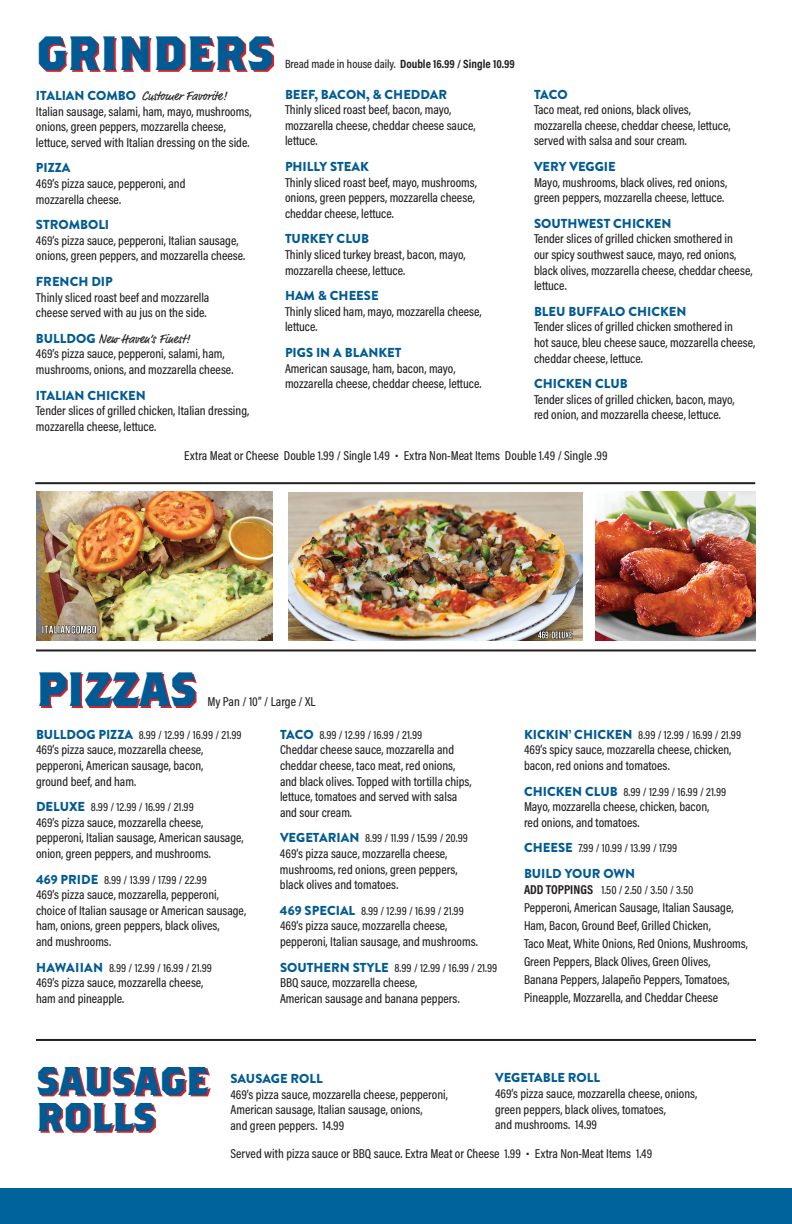
<style>
.page{position:relative;width:792px;height:1224px;background:#fff}
.page>*{position:absolute;margin:0;border:0;box-sizing:border-box;transform-origin:0 0}
.t1{font:700 48px "Brothers OT";color:#005a93}
.t2{font:700 40px/36px "Brothers OT";color:#005a93}
.t3{font:500 13px/15.6px "Acumin Pro Cond";color:#231f20}
.t4{font:900 13px "Brandon Grotesque";color:#005a93}
.t5{font:13px "Market Pro";color:#231f20}
.t6{font:500 12px "Acumin Pro Cond";letter-spacing:.005em;color:#231f20}
.t7{font:700 12px "Acumin Pro Cond";color:#231f20}
.s1{font-weight:500}
.s2{font-weight:700;font-size:12px}
.s3{font-family:"Brandon Grotesque";font-weight:900;color:#005a93}
.s4{font-family:"Brandon Grotesque";font-weight:900;font-size:13px;color:#005a93}
.s5{font-weight:700;font-size:13px}
</style>
<div class="page">
<svg style="left:41px;top:38px;width:233px;height:34px;fill:#d1232a"></svg>
<img style="left:36px;top:491px;width:237px;height:150px">
<img style="left:288px;top:492px;width:295px;height:149px">
<div style="left:0;top:1188px;width:792px;height:36px;background:#00639c"></div>
<img style="left:596px;top:491px;width:160px;height:150px">
<svg style="left:41px;top:674px;width:156px;height:34px;fill:#d1232a"></svg>
<svg style="left:39px;top:1068px;width:171px;height:65px"></svg>
<hr style="left:36px;top:1039px;width:720px;height:2px;background:#231f20">
<hr style="left:35px;top:482px;width:720px;height:2px;background:#231f20">
<hr style="left:36px;top:649px;width:720px;height:2px;background:#231f20">
<h1 class="t1" style="left:36px;top:31px;width:240px">GRINDERS</h1>
<p class="t7" style="left:285px;top:56px;width:231px"><span class="s1">Bread made in house daily.</span> Double 16.99 / Single 10.99</p>
<p class="t4" style="left:534px;top:85px;width:35px">TACO</p>
<p class="t3" style="left:534px;top:102px;width:198px">Taco meat, red onions, black olives, mozzarella cheese, cheddar cheese, lettuce, served with salsa and sour cream.</p>
<p class="t4" style="left:534px;top:157px;width:83px">VERY VEGGIE</p>
<p class="t3" style="left:534px;top:174px;width:195px">Mayo, mushrooms, black olives, red onions, green peppers, mozzarella cheese, lettuce.</p>
<p class="t4" style="left:534px;top:214px;width:139px">SOUTHWEST CHICKEN</p>
<p class="t3" style="left:534px;top:231px;width:220px">Tender slices of grilled chicken smothered in<br>our spicy southwest sauce, mayo, red onions, black olives, mozzarella cheese, cheddar cheese, lettuce.</p>
<p class="t4" style="left:534px;top:302px;width:154px">BLEU BUFFALO CHICKEN</p>
<p class="t3" style="left:534px;top:319px;width:223px">Tender slices of grilled chicken smothered in<br>hot sauce, bleu cheese sauce, mozzarella cheese, cheddar cheese, lettuce.</p>
<p class="t4" style="left:534px;top:374px;width:95px">CHICKEN CLUB</p>
<p class="t3" style="left:534px;top:391px;width:202px">Tender slices of grilled chicken, bacon, mayo, red onion, and mozzarella cheese, lettuce.</p>
<p class="t3" style="left:184px;top:448px;width:425px">Extra Meat or Cheese Double 1.99 / Single 1.49 <span class="s2">•</span> Extra Non-Meat Items Double 1.49 / Single .99</p>
<p class="t4" style="left:285px;top:85px;width:164px">BEEF, BACON, &amp; CHEDDAR</p>
<p class="t3" style="left:285px;top:102px;width:192px">Thinly sliced roast beef, bacon, mayo, mozzarella cheese, cheddar cheese sauce, lettuce.</p>
<p class="t4" style="left:285px;top:157px;width:85px">PHILLY STEAK</p>
<p class="t3" style="left:285px;top:174px;width:193px">Thinly sliced roast beef, mayo, mushrooms, onions, green peppers, mozzarella cheese, cheddar cheese, lettuce.</p>
<p class="t4" style="left:285px;top:230px;width:86px">TURKEY CLUB</p>
<p class="t3" style="left:285px;top:246px;width:182px">Thinly sliced turkey breast, bacon, mayo, mozzarella cheese, lettuce.</p>
<p class="t4" style="left:285px;top:287px;width:95px">HAM &amp; CHEESE</p>
<p class="t3" style="left:285px;top:303px;width:198px">Thinly sliced ham, mayo, mozzarella cheese, lettuce.</p>
<p class="t4" style="left:285px;top:343px;width:118px">PIGS IN A BLANKET</p>
<p class="t3" style="left:285px;top:360px;width:198px">American sausage, ham, bacon, mayo, mozzarella cheese, cheddar cheese, lettuce.</p>
<p class="t5" style="left:36px;top:87px;width:192px"><span class="s3">ITALIAN COMBO</span> Customer Favorite!</p>
<p class="t3" style="left:36px;top:103px;width:217px">Italian sausage, salami, ham, mayo, mushrooms, onions, green peppers, mozzarella cheese, lettuce, served with Italian dressing on the side.</p>
<p class="t4" style="left:36px;top:159px;width:36px">PIZZA</p>
<p class="t3" style="left:36px;top:175px;width:151px">469’s pizza sauce, pepperoni, and mozzarella cheese.</p>
<p class="t4" style="left:36px;top:215px;width:75px">STROMBOLI</p>
<p class="t3" style="left:36px;top:232px;width:211px">469’s pizza sauce, pepperoni, Italian sausage, onions, green peppers, and mozzarella cheese.</p>
<p class="t4" style="left:36px;top:272px;width:78px">FRENCH DIP</p>
<p class="t3" style="left:36px;top:289px;width:175px">Thinly sliced roast beef and mozzarella cheese served with au jus on the side.</p>
<p class="t5" style="left:36px;top:330px;width:156px"><span class="s3">BULLDOG</span> New Haven’s Finest!</p>
<p class="t3" style="left:36px;top:346px;width:199px">469’s pizza sauce, pepperoni, salami, ham, mushrooms, onions, and mozzarella cheese.</p>
<p class="t4" style="left:36px;top:386px;width:111px">ITALIAN CHICKEN</p>
<p class="t3" style="left:36px;top:403px;width:215px">Tender slices of grilled chicken, Italian dressing, mozzarella cheese, lettuce.</p>
<h1 class="t1" style="left:36px;top:667px;width:163px">PIZZAS</h1>
<p class="t3" style="left:207px;top:694px;width:110px">My Pan / 10” / Large / XL</p>
<p class="t6" style="left:36px;top:727px;width:207px"><span class="s4">BULLDOG PIZZA</span> 8.99 / 12.99 / 16.99 / 21.99</p>
<p class="t3" style="left:36px;top:742px;width:169px;text-align:justify">469’s pizza sauce, mozzarella cheese, pepperoni, American sausage, bacon, ground beef, and ham.</p>
<p class="t6" style="left:36px;top:799px;width:159px"><span class="s4">DELUXE</span> 8.99 / 12.99 / 16.99 / 21.99</p>
<p class="t3" style="left:36px;top:814px;width:209px">469’s pizza sauce, mozzarella cheese, pepperoni, Italian sausage, American sausage, onion, green peppers, and mushrooms.</p>
<p class="t6" style="left:36px;top:872px;width:172px"><span class="s4">469 PRIDE</span> 8.99 / 13.99 / 17.99 / 22.99</p>
<p class="t3" style="left:36px;top:887px;width:212px">469’s pizza sauce, mozzarella, pepperoni, choice of Italian sausage or American sausage, ham, onions, green peppers, black olives,<br>and mushrooms.</p>
<p class="t6" style="left:36px;top:960px;width:177px"><span class="s4">HAWAIIAN</span> 8.99 / 12.99 / 16.99 / 21.99</p>
<p class="t3" style="left:36px;top:975px;width:169px">469’s pizza sauce, mozzarella cheese, ham and pineapple.</p>
<p class="t6" style="left:280px;top:727px;width:144px"><span class="s4">TACO</span> 8.99 / 12.99 / 16.99 / 21.99</p>
<p class="t3" style="left:280px;top:742px;width:193px">Cheddar cheese sauce, mozzarella and cheddar cheese, taco meat, red onions, and black olives. Topped with tortilla chips, lettuce, tomatoes and served with salsa and sour cream.</p>
<p class="t6" style="left:280px;top:830px;width:189px"><span class="s4">VEGETARIAN</span> 8.99 / 11.99 / 15.99 / 20.99</p>
<p class="t3" style="left:280px;top:845px;width:179px">469’s pizza sauce, mozzarella cheese, mushrooms, red onions, green peppers, black olives and tomatoes.</p>
<p class="t6" style="left:280px;top:903px;width:185px"><span class="s4">469 SPECIAL</span> 8.99 / 12.99 / 16.99 / 21.99</p>
<p class="t3" style="left:280px;top:918px;width:199px">469’s pizza sauce, mozzarella cheese, pepperoni, Italian sausage, and mushrooms.</p>
<p class="t6" style="left:280px;top:960px;width:219px"><span class="s4">SOUTHERN STYLE</span> 8.99 / 12.99 / 16.99 / 21.99</p>
<p class="t3" style="left:280px;top:975px;width:181px">BBQ sauce, mozzarella cheese,<br>American sausage and banana peppers.</p>
<p class="t6" style="left:524px;top:727px;width:219px"><span class="s4">KICKIN’ CHICKEN</span> 8.99 / 12.99 / 16.99 / 21.99</p>
<p class="t3" style="left:524px;top:742px;width:209px">469’s spicy sauce, mozzarella cheese, chicken, bacon, red onions and tomatoes.</p>
<p class="t6" style="left:524px;top:784px;width:204px"><span class="s4">CHICKEN CLUB</span> 8.99 / 12.99 / 16.99 / 21.99</p>
<p class="t3" style="left:524px;top:799px;width:187px">Mayo, mozzarella cheese, chicken, bacon, red onions, and tomatoes.</p>
<p class="t6" style="left:524px;top:840px;width:155px"><span class="s4">CHEESE</span> 7.99 / 10.99 / 13.99 / 17.99</p>
<p class="t4" style="left:524px;top:864px;width:113px">BUILD YOUR OWN</p>
<p class="t6" style="left:524px;top:882px;width:171px"><span class="s5">ADD TOPPINGS</span> 1.50 / 2.50 / 3.50 / 3.50</p>
<p class="t3" style="left:524px;top:898px;width:225px;line-height:18px">Pepperoni, American Sausage, Italian Sausage, Ham, Bacon, Ground Beef, Grilled Chicken,<br>Taco Meat, White Onions, Red Onions, Mushrooms, Green Peppers, Black Olives, Green Olives, Banana Peppers, Jalapeño Peppers, Tomatoes, Pineapple, Mozzarella, and Cheddar Cheese</p>
<h2 class="t2" style="left:36px;top:1065px;width:174px">SAUSAGE<br>ROLLS</h2>
<p class="t4" style="left:230px;top:1069px;width:94px">SAUSAGE ROLL</p>
<p class="t3" style="left:230px;top:1086px;width:219px">469’s pizza sauce, mozzarella cheese, pepperoni,<br>American sausage, Italian sausage, onions,<br>and green peppers. 14.99</p>
<p class="t4" style="left:495px;top:1069px;width:107px">VEGETABLE ROLL</p>
<p class="t3" style="left:495px;top:1086px;width:204px">469’s pizza sauce, mozzarella cheese, onions, green peppers, black olives, tomatoes,<br>and mushrooms. 14.99</p>
<p class="t3" style="left:230px;top:1146px;width:423px">Served with pizza sauce or BBQ sauce. Extra Meat or Cheese 1.99 <span class="s2">•</span> Extra Non-Meat Items 1.49</p>
</div>
